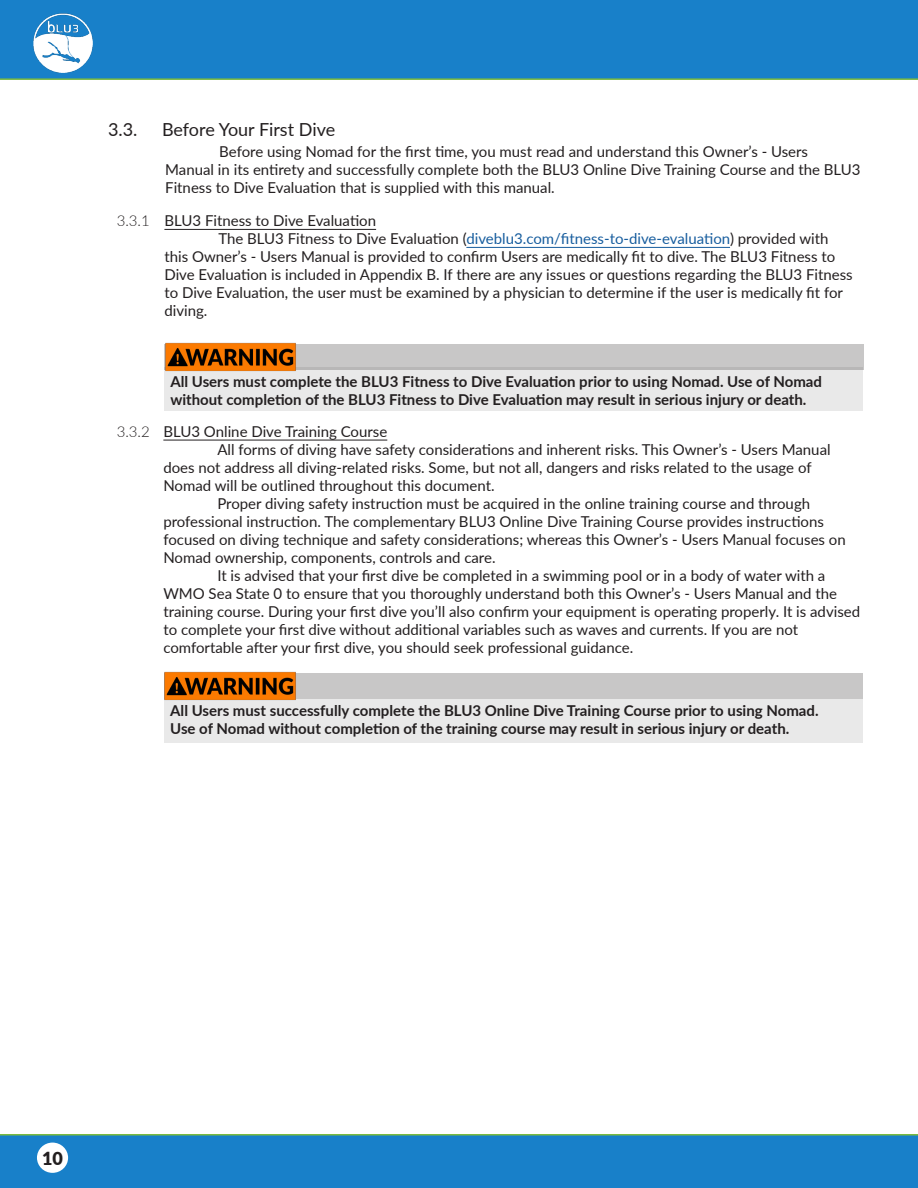
<style>
.page{position:relative;width:918px;height:1188px;background:#fff}
.page>*{position:absolute;margin:0;border:0;box-sizing:border-box;transform-origin:0 0}
.t1{font:18px "Lato";letter-spacing:-.005em;color:#231f20}
.t2{font:900 18px "Lato";color:#231f20}
.t3{font:15px/18px "Lato";color:#231f20}
.t4{font:700 15px/18px "Lato";color:#231f20}
.t5{font:300 15px "Lato";color:#231f20}
.s1{color:#175d9e}
</style>
<div class="page">
<div style="left:0;top:0;width:918px;height:80px;background:#1880c9"></div>
<img style="left:34px;top:14px;width:59px;height:58px">
<div style="left:0;top:1134px;width:918px;height:54px;background:#1880c9"></div>
<div style="left:37px;top:1143px;width:31px;height:30px;background:#fff;border-radius:50%"></div>
<hr style="left:164px;top:229px;width:212px;height:1px;background:#231f20">
<hr style="left:466px;top:247px;width:264px;height:1px;background:#175d9e">
<div style="left:164px;top:367px;width:699px;height:43px;background:#e9e9e9"></div>
<div style="left:164px;top:344px;width:700px;height:26px;background:linear-gradient(to bottom,#cbcaca,#c3c2c2)"></div>
<img style="left:164px;top:342px;width:132px;height:29px">
<div style="left:164px;top:699px;width:699px;height:43px;background:#e9e9e9"></div>
<div style="left:164px;top:673px;width:699px;height:26px;background:#c8c7c7"></div>
<img style="left:164px;top:671px;width:132px;height:29px">
<hr style="left:163px;top:440px;width:224px;height:1px;background:#231f20">
<p class="t1" style="left:108px;top:117px;width:31px">3.3.</p>
<p class="t1" style="left:162px;top:117px;width:175px">Before Your First Dive</p>
<p class="t3" style="left:219px;top:142px;width:590px">Before using Nomad for the first time, you must read and understand this Owner’s - Users</p>
<p class="t3" style="left:165px;top:160px;width:697px">Manual in its entirety and successfully complete both the BLU3 Online Dive Training Course and the BLU3<br>Fitness to Dive Evaluation that is supplied with this manual.</p>
<p class="t3" style="left:164px;top:211px;width:213px">BLU3 Fitness to Dive Evaluation</p>
<p class="t3" style="left:164px;top:229px;width:690px;text-indent:54px">The BLU3 Fitness to Dive Evaluation (<span class="s1">diveblu3.com/fitness-to-dive-evaluation</span>) provided with this Owner’s - Users Manual is provided to confirm Users are medically fit to dive. The BLU3 Fitness to Dive Evaluation is included in Appendix B. If there are any issues or questions regarding the BLU3 Fitness to Dive Evaluation, the user must be examined by a physician to determine if the user is medically fit for diving.</p>
<p class="t5" style="left:117px;top:210px;width:35px">3.3.1</p>
<p class="t5" style="left:117px;top:421px;width:35px">3.3.2</p>
<p class="t4" style="left:170px;top:372px;width:653px">All Users must complete the BLU3 Fitness to Dive Evaluation prior to using Nomad. Use of Nomad without completion of the BLU3 Fitness to Dive Evaluation may result in serious injury or death.</p>
<p class="t3" style="left:163px;top:421px;width:225px">BLU3 Online Dive Training Course</p>
<p class="t3" style="left:163px;top:439px;width:669px;text-indent:54px">All forms of diving have safety considerations and inherent risks. This Owner’s - Users Manual does not address all diving-related risks. Some, but not all, dangers and risks related to the usage of<br>Nomad will be outlined throughout this document.</p>
<p class="t3" style="left:163px;top:493px;width:684px;text-indent:54px">Proper diving safety instruction must be acquired in the online training course and through professional instruction. The complementary BLU3 Online Dive Training Course provides instructions focused on diving technique and safety considerations; whereas this Owner’s - Users Manual focuses on Nomad ownership, components, controls and care.</p>
<p class="t3" style="left:163px;top:565px;width:698px;text-indent:54px">It is advised that your first dive be completed in a swimming pool or in a body of water with a WMO Sea State 0 to ensure that you thoroughly understand both this Owner’s - Users Manual and the training course. During your first dive you’ll also confirm your equipment is operating properly. It is advised to complete your first dive without additional variables such as waves and currents. If you are not comfortable after your first dive, you should seek professional guidance.</p>
<p class="t4" style="left:170px;top:701px;width:650px">All Users must successfully complete the BLU3 Online Dive Training Course prior to using Nomad.<br>Use of Nomad without completion of the training course may result in serious injury or death.</p>
<p class="t2" style="left:42px;top:1145px;width:22px">10</p>
</div>
